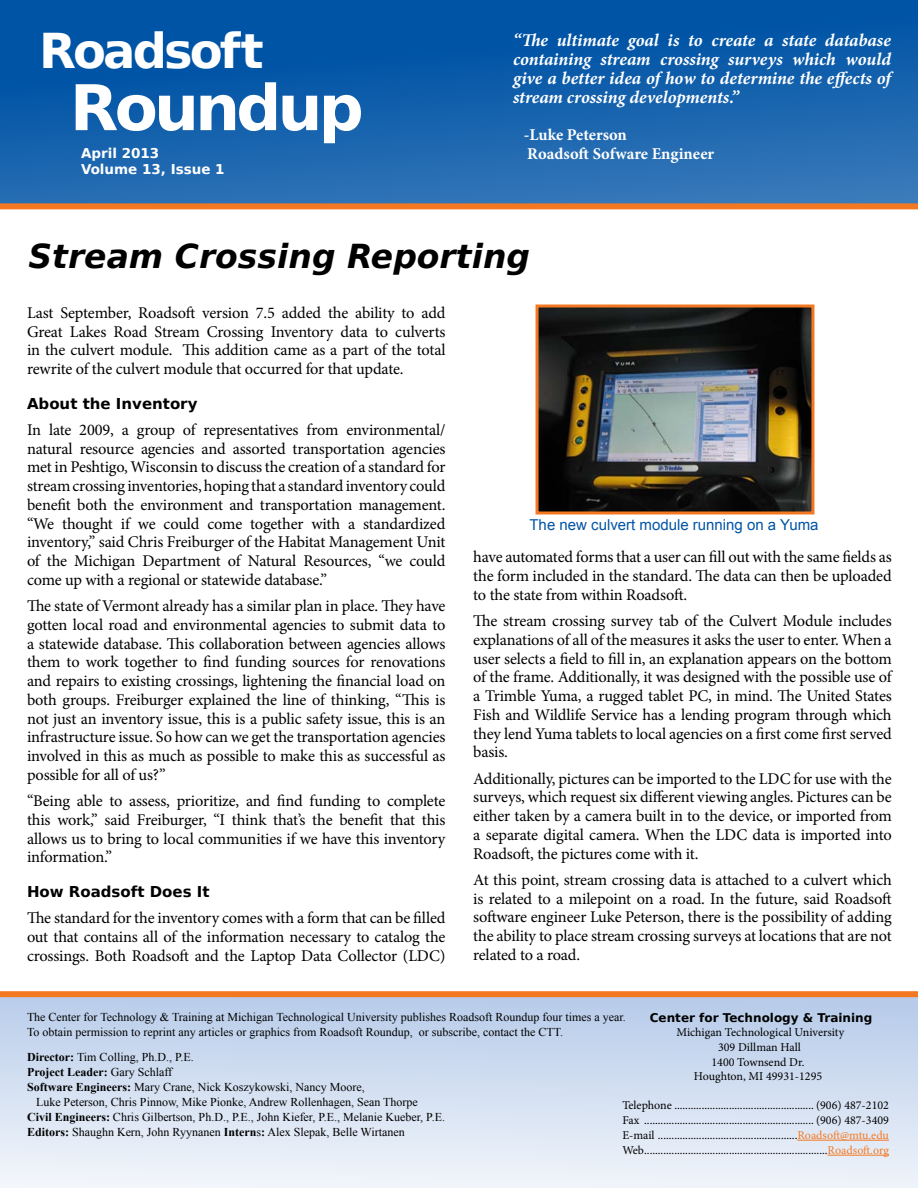
<style>
.page{position:relative;width:918px;height:1188px;background:#fff}
.page>*{position:absolute;margin:0;border:0;box-sizing:border-box;transform-origin:0 0}
.t1{font:700 63px "Bitstream Vera Sans";letter-spacing:-.06em;color:#fff}
.t2{font:700 48px "Bitstream Vera Sans";letter-spacing:-.06em;color:#fff}
.t3{font:italic 700 33px "Bitstream Vera Sans";color:#000}
.t4{font:italic 700 18px/18.8px "Minion Pro";letter-spacing:-.005em;color:#fff;text-align:justify}
.t5{font:700 16.5px/18.8px "Minion Pro";color:#fff}
.t6{font:16.35px/18.8px "Minion Pro";letter-spacing:-.01em;color:#000;text-align:justify}
.t7{font:700 15px "Bitstream Vera Sans";color:#000}
.t8{font:15px "Arial";color:#0054a6}
.t9{font:700 13.5px/16.2px "Bitstream Vera Sans";color:#fff}
.t10{font:12px/15px "Times New Roman";color:#000}
.t11{font:12px/14.7px "Minion Pro";color:#000;text-align:center}
.t12{font:700 12px "Bitstream Vera Sans";color:#000}
.t13{font:700 12px "Times New Roman";color:#000}
.s1{font-style:italic}
.s2{color:#f47822}
.s3{font-weight:700}
.s4{font-weight:400}
</style>
<div class="page">
<div style="left:0;top:997px;width:918px;height:191px;background:linear-gradient(to bottom,#b7cbe9,#f1f5fa)"></div>
<div style="left:0;top:991px;width:918px;height:6px;background:#f47822"></div>
<svg style="left:0;top:0;width:918px;height:203px;background:#1360ac"></svg>
<div style="left:0;top:203px;width:918px;height:6px;background:#f47822"></div>
<hr style="left:797px;top:1140px;width:92px;height:1px;background:#f47822">
<hr style="left:828px;top:1155px;width:61px;height:1px;background:#f47822">
<img style="left:540px;top:308px;width:270px;height:202px">
<div style="left:536px;top:304px;width:278px;height:210px;border:3px solid #f47822"></div>
<h2 class="t2" style="left:39px;top:23px;width:226px">Roadsoft</h2>
<h1 class="t1" style="left:70px;top:72px;width:295px">Roundup</h1>
<p class="t9" style="left:81px;top:145px;width:145px">April 2013<br>Volume 13, Issue 1</p>
<p class="t4" style="left:513px;top:31px;width:380px">“The ultimate goal is to create a state database containing stream crossing surveys which would give a better idea of how to determine the effects of stream crossing developments.”</p>
<p class="t5" style="left:524px;top:125px;width:192px"><span class="s1">-</span>Luke Peterson<br>Roadsoft Sofware Engineer</p>
<h3 class="t3" style="left:28px;top:237px;width:503px">Stream Crossing Reporting</h3>
<p class="t6" style="left:27px;top:303px;width:420px">Last September, Roadsoft version 7.5 added the ability to add Great Lakes Road Stream Crossing Inventory data to culverts in the culvert module. This addition came as a part of the total rewrite of the culvert module that occurred for that update.</p>
<p class="t7" style="left:27px;top:395px;width:172px">About the Inventory</p>
<p class="t6" style="left:27px;top:420px;width:420px">In late 2009, a group of representatives from environmental/ natural resource agencies and assorted transportation agencies met in Peshtigo, Wisconsin to discuss the creation of a standard for stream crossing inventories, hoping that a standard inventory could benefit both the environment and transportation management. “We thought if we could come together with a standardized inventory,” said Chris Freiburger of the Habitat Management Unit of the Michigan Department of Natural Resources, “we could come up with a regional or statewide database.”</p>
<p class="t6" style="left:27px;top:597px;width:420px">The state of Vermont already has a similar plan in place. They have gotten local road and environmental agencies to submit data to a statewide database. This collaboration between agencies allows them to work together to find funding sources for renovations and repairs to existing crossings, lightening the financial load on both groups. Freiburger explained the line of thinking, “This is not just an inventory issue, this is a public safety issue, this is an infrastructure issue. So how can we get the transportation agencies involved in this as much as possible to make this as successful as possible for all of us?”</p>
<p class="t6" style="left:27px;top:792px;width:420px">“Being able to assess, prioritize, and find funding to complete this work,” said Freiburger, “I think that’s the benefit that this allows us to bring to local communities if we have this inventory information.”</p>
<p class="t7" style="left:27px;top:883px;width:184px">How Roadsoft Does It</p>
<p class="t6" style="left:27px;top:909px;width:420px">The standard for the inventory comes with a form that can be filled out that contains all of the information necessary to catalog the crossings. Both Roadsoft and the Laptop Data Collector (LDC)</p>
<p class="t8" style="left:530px;top:515px;width:291px">The new culvert module running on a Yuma</p>
<p class="t6" style="left:473px;top:548px;width:420px">have automated forms that a user can fill out with the same fields as the form included in the standard. The data can then be uploaded to the state from within Roadsoft.</p>
<p class="t6" style="left:473px;top:612px;width:420px">The stream crossing survey tab of the Culvert Module includes explanations of all of the measures it asks the user to enter. When a user selects a field to fill in, an explanation appears on the bottom of the frame. Additionally, it was designed with the possible use of a Trimble Yuma, a rugged tablet PC, in mind. The United States Fish and Wildlife Service has a lending program through which they lend Yuma tablets to local agencies on a first come first served basis.</p>
<p class="t6" style="left:473px;top:769px;width:420px">Additionally, pictures can be imported to the LDC for use with the surveys, which request six different viewing angles. Pictures can be either taken by a camera built in to the device, or imported from a separate digital camera. When the LDC data is imported into Roadsoft, the pictures come with it.</p>
<p class="t6" style="left:473px;top:870px;width:420px">At this point, stream crossing data is attached to a culvert which is related to a milepoint on a road. In the future, said Roadsoft software engineer Luke Peterson, there is the possibility of adding the ability to place stream crossing surveys at locations that are not related to a road.</p>
<p class="t10" style="left:27px;top:1009px;width:600px">The Center for Technology &amp; Training at Michigan Technological University publishes Roadsoft Roundup four times a year.<br>To obtain permission to reprint any articles or graphics from Roadsoft Roundup, or subscribe, contact the CTT.</p>
<p class="t12" style="left:650px;top:1010px;width:224px">Center for Technology &amp; Training</p>
<p class="t11" style="left:676px;top:1025px;width:169px">Michigan Technological University<br>309 Dillman Hall<br>1400 Townsend Dr.<br>Houghton, MI 49931-1295</p>
<p class="t11" style="left:622px;top:1098px;width:268px;text-align:justify">Telephone ................................................... (906) 487-2102<br>Fax .............................................................. (906) 487-3409<br>E-mail ...................................................<span class="s2">Roadsoft@mtu.edu </span>Web...................................................................<span class="s2">Roadsoft.org</span></p>
<p class="t10" style="left:27px;top:1050px;width:168px"><span class="s3">Director:</span> Tim Colling, Ph.D., P.E.</p>
<p class="t13" style="left:27px;top:1064px;width:147px">Project Leader: <span class="s4">Gary Schlaff</span></p>
<p class="t10" style="left:27px;top:1080px;width:339px"><span class="s3">Software Engineers:</span> Mary Crane, Nick Koszykowski, Nancy Moore,</p>
<p class="t10" style="left:36px;top:1095px;width:383px">Luke Peterson, Chris Pinnow, Mike Pionke, Andrew Rollenhagen, Sean Thorpe</p>
<p class="t10" style="left:27px;top:1110px;width:419px"><span class="s3">Civil Engineers:</span> Chris Gilbertson, Ph.D., P.E., John Kiefer, P.E., Melanie Kueber, P.E.</p>
<p class="t10" style="left:27px;top:1125px;width:379px"><span class="s3">Editors:</span> Shaughn Kern, John Ryynanen <span class="s3">Intern</span>s<span class="s3">:</span> Alex Slepak, Belle Wirtanen</p>
</div>
